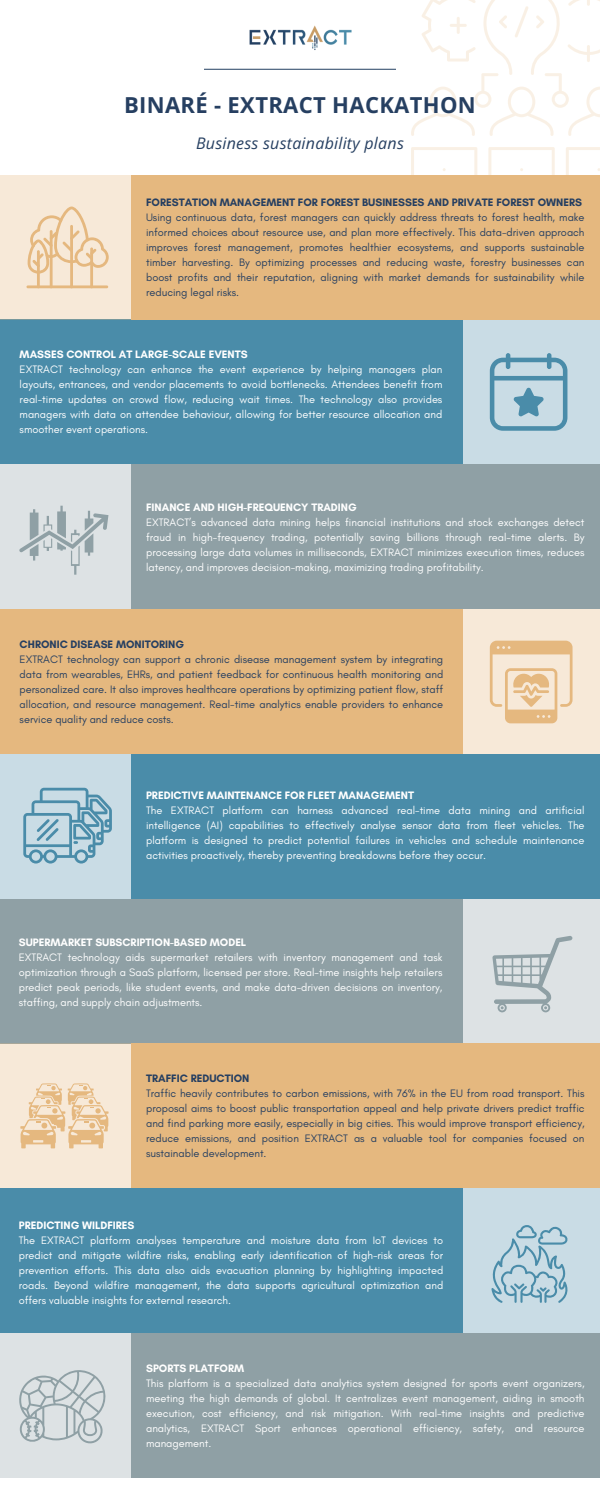
<style>
.page{position:relative;width:600px;height:1500px;background:#fff}
.page>*{position:absolute;margin:0;border:0;box-sizing:border-box;transform-origin:0 0}
.t1{font:700 22px "Open Sans";letter-spacing:.015em;color:#263f61}
.t2{font:italic 16px "Open Sans";letter-spacing:.015em;color:#263f61}
.t3{font:11px/15px "Glacial Indifference";color:#fff;text-align:justify}
.t4{font:11px/15px "Glacial Indifference";color:#263f61;text-align:justify}
.t5{font:700 11px "Glacial Indifference";color:#fff}
.t6{font:700 11px "Glacial Indifference";color:#263f61}
</style>
<div class="page">
<div style="left:0;top:320px;width:462px;height:144px;background:#4a8ca9"></div>
<div style="left:0;top:609px;width:462px;height:145px;background:#e5b87f"></div>
<div style="left:0;top:899px;width:462px;height:145px;background:#8fa0a5"></div>
<div style="left:0;top:464px;width:132px;height:145px;background:#dde2e4"></div>
<div style="left:0;top:175px;width:132px;height:145px;background:#f7e9d8"></div>
<div style="left:0;top:754px;width:132px;height:145px;background:#c9dce5"></div>
<div style="left:0;top:1044px;width:132px;height:144px;background:#f7e9d8"></div>
<div style="left:462px;top:320px;width:138px;height:144px;background:#c9dce5"></div>
<div style="left:462px;top:609px;width:138px;height:145px;background:#f7e9d8"></div>
<div style="left:462px;top:899px;width:138px;height:145px;background:#dde2e4"></div>
<div style="left:132px;top:464px;width:468px;height:145px;background:#8fa0a5"></div>
<svg style="left:566px;top:147px;width:34px;height:28px"></svg>
<svg style="left:411px;top:147px;width:66px;height:28px"></svg>
<svg style="left:488px;top:147px;width:67px;height:28px"></svg>
<svg style="left:411px;top:0;width:189px;height:136px"></svg>
<div style="left:132px;top:175px;width:468px;height:145px;background:#e5b87f"></div>
<div style="left:132px;top:754px;width:468px;height:145px;background:#4a8ca9"></div>
<div style="left:132px;top:1044px;width:468px;height:144px;background:#e5b87f"></div>
<div style="left:0;top:1188px;width:462px;height:145px;background:#4a8ca9"></div>
<div style="left:0;top:1333px;width:132px;height:145px;background:#dde2e4"></div>
<div style="left:462px;top:1188px;width:138px;height:145px;background:#c9dce5"></div>
<div style="left:132px;top:1333px;width:468px;height:145px;background:#8fa0a5"></div>
<img style="left:249px;top:25px;width:103px;height:25px">
<hr style="left:50px;top:230px;width:3px;height:58px;background:#e5b87f">
<hr style="left:70px;top:225px;width:3px;height:63px;background:#e5b87f">
<hr style="left:37px;top:250px;width:3px;height:38px;background:#e5b87f">
<hr style="left:90px;top:247px;width:3px;height:41px;background:#e5b87f">
<svg style="left:28px;top:207px;width:81px;height:67px"></svg>
<hr style="left:26px;top:285px;width:82px;height:3px;background:#e5b87f">
<svg style="left:490px;top:353px;width:77px;height:78px"></svg>
<svg style="left:19px;top:506px;width:89px;height:69px"></svg>
<svg style="left:490px;top:641px;width:82px;height:82px"></svg>
<svg style="left:23px;top:788px;width:89px;height:76px"></svg>
<svg style="left:492px;top:936px;width:80px;height:76px"></svg>
<svg style="left:20px;top:1083px;width:89px;height:65px"></svg>
<svg style="left:491px;top:1225px;width:77px;height:78px"></svg>
<svg style="left:19px;top:1370px;width:87px;height:74px"></svg>
<hr style="left:204px;top:69px;width:192px;height:1px;background:#223f61">
<p class="t1" style="left:124px;top:90px;width:353px">BINARÉ - EXTRACT HACKATHON</p>
<h1 class="t2" style="left:196px;top:132px;width:209px">Business sustainability plans</h1>
<p class="t6" style="left:146px;top:196px;width:437px">FORESTATION MANAGEMENT FOR FOREST BUSINESSES AND PRIVATE FOREST OWNERS</p>
<p class="t4" style="left:146px;top:210px;width:440px">Using continuous data, forest managers can quickly address threats to forest health, make informed choices about resource use, and plan more effectively. This data-driven approach improves forest management, promotes healthier ecosystems, and supports sustainable timber harvesting. By optimizing processes and reducing waste, forestry businesses can boost profits and their reputation, aligning with market demands for sustainability while reducing legal risks.</p>
<p class="t5" style="left:20px;top:348px;width:230px">MASSES CONTROL AT LARGE-SCALE EVENTS</p>
<p class="t3" style="left:20px;top:362px;width:424px">EXTRACT technology can enhance the event experience by helping managers plan layouts, entrances, and vendor placements to avoid bottlenecks. Attendees benefit from real-time updates on crowd flow, reducing wait times. The technology also provides managers with data on attendee behaviour, allowing for better resource allocation and smoother event operations.</p>
<p class="t5" style="left:146px;top:500px;width:212px">FINANCE AND HIGH-FREQUENCY TRADING</p>
<p class="t3" style="left:146px;top:514px;width:440px">EXTRACT’s advanced data mining helps financial institutions and stock exchanges detect fraud in high-frequency trading, potentially saving billions through real-time alerts. By processing large data volumes in milliseconds, EXTRACT minimizes execution times, reduces latency, and improves decision-making, maximizing trading profitability.</p>
<p class="t6" style="left:20px;top:637px;width:166px">CHRONIC DISEASE MONITORING</p>
<p class="t4" style="left:20px;top:651px;width:425px">EXTRACT technology can support a chronic disease management system by integrating data from wearables, EHRs, and patient feedback for continuous health monitoring and personalized care. It also improves healthcare operations by optimizing patient flow, staff allocation, and resource management. Real-time analytics enable providers to enhance service quality and reduce costs.</p>
<p class="t5" style="left:146px;top:789px;width:269px">PREDICTIVE MAINTENANCE FOR FLEET MANAGEMENT</p>
<p class="t3" style="left:146px;top:803px;width:440px">The EXTRACT platform can harness advanced real-time data mining and artificial intelligence (AI) capabilities to effectively analyse sensor data from fleet vehicles. The platform is designed to predict potential failures in vehicles and schedule maintenance activities proactively, thereby preventing breakdowns before they occur.</p>
<p class="t5" style="left:19px;top:936px;width:229px">SUPERMARKET SUBSCRIPTION-BASED MODEL</p>
<p class="t3" style="left:19px;top:950px;width:425px">EXTRACT technology aids supermarket retailers with inventory management and task optimization through a SaaS platform, licensed per store. Real-time insights help retailers predict peak periods, like student events, and make data-driven decisions on inventory, staffing, and supply chain adjustments.</p>
<p class="t6" style="left:146px;top:1072px;width:105px">TRAFFIC REDUCTION</p>
<p class="t4" style="left:146px;top:1086px;width:440px">Traffic heavily contributes to carbon emissions, with 76% in the EU from road transport. This proposal aims to boost public transportation appeal and help private drivers predict traffic and find parking more easily, especially in big cities. This would improve transport efficiency, reduce emissions, and position EXTRACT as a valuable tool for companies focused on sustainable development.</p>
<p class="t5" style="left:19px;top:1218px;width:117px">PREDICTING WILDFIRES</p>
<p class="t3" style="left:19px;top:1232px;width:426px">The EXTRACT platform analyses temperature and moisture data from IoT devices to predict and mitigate wildfire risks, enabling early identification of high-risk areas for prevention efforts. This data also aids evacuation planning by highlighting impacted roads. Beyond wildfire management, the data supports agricultural optimization and offers valuable insights for external research.</p>
<p class="t5" style="left:146px;top:1361px;width:100px">SPORTS PLATFORM</p>
<p class="t3" style="left:146px;top:1375px;width:440px">This platform is a specialized data analytics system designed for sports event organizers, meeting the high demands of global. It centralizes event management, aiding in smooth execution, cost efficiency, and risk mitigation. With real-time insights and predictive analytics, EXTRACT Sport enhances operational efficiency, safety, and resource management.</p>
</div>
